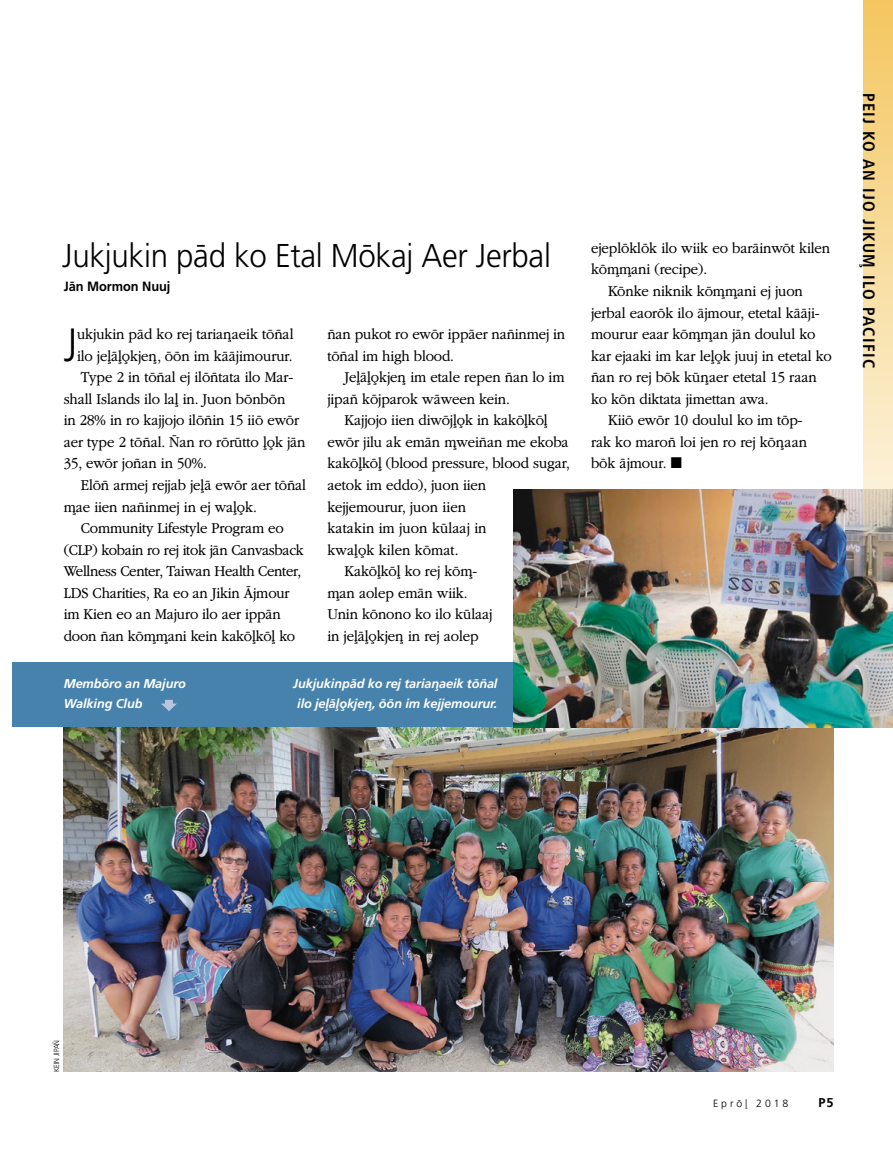
<style>
.page{position:relative;width:893px;height:1161px;background:#fff}
.page>*{position:absolute;margin:0;border:0;box-sizing:border-box;transform-origin:0 0}
.ARTCL_para_first_NEW{font:300 46.65px "Frutigerlds Lat";color:#000;scale:.88 1}
.FIGimg_title{font:300 33px "Frutigerlds Lat";letter-spacing:-.01em;color:#000;scale:.95 1}
.Section_title__maste{font:700 condensed 16.5px "Frutigerlds Lat";letter-spacing:.085em;color:#000}
.ARTCL_para_NEWS{font:300 15.75px/21.6px "Garamondlds Lat Plus";letter-spacing:-.01em;color:#000;scale:.95 1}
.ARTCL_para_first_NEW-2{font:300 15.75px/21.6px "Garamondlds Lat Plus";letter-spacing:-.01em;color:#000;scale:.95 1}
.ARTCL-BY_para_first{font:700 13.5px "Frutigerlds Lat";letter-spacing:-.005em;color:#000;scale:.95 1}
.FIGimg_CAP_para_NEWS{font:italic 700 12.75px/20.2px "Frutigerlds Lat";letter-spacing:-.01em;color:#fff;text-align:center}
.t1{font:700 12.75px "Frutigerlds Lat";color:#000}
.t2{font:300 10.5px "Frutigerlds Lat";letter-spacing:.28em;color:#000}
.FIGimg-CRDT_para_FL{font:300 7.5px "Frutigerlds Lat";letter-spacing:-.01em;color:#000;scale:.95 1}
</style>
<div class="page">
<img style="left:64px;top:727px;width:769px;height:345px">
<div style="left:13px;top:662px;width:500px;height:65px;background:#4782ad"></div>
<img style="left:513px;top:490px;width:380px;height:237px">
<svg style="left:863px;top:0;width:30px;height:639px;background:#dec995"></svg>
<svg style="left:161px;top:700px;width:16px;height:11px"></svg>
<p class="FIGimg_title" style="left:62px;top:232px;width:516px">Jukjukin pād ko Etal Mōkaj Aer Jerbal</p>
<p class="ARTCL-BY_para_first" style="left:64px;top:276px;width:114px">Jān Mormon Nuuj</p>
<p class="ARTCL_para_first_NEW" style="left:64px;top:310px;width:17px">J</p>
<p class="ARTCL_para_first_NEW-2" style="left:77px;top:323px;width:229px">ukjukin pād ko rej tariaņaeik tōn̄al ilo jeļāļo̧kjeņ, ōōn im kāājimourur.</p>
<p class="ARTCL_para_NEWS" style="left:64px;top:366px;width:256px;text-indent:17px">Type 2 in tōn̄al ej ilōn̄tata ilo Mar&shy;shall Islands ilo laļ in. Juon bōnbōn<br>in 28% in ro kajjojo ilōn̄in 15 iiō ewōr aer type 2 tōn̄al. N̄an ro rōrūtto ļo̧k jān 35, ewōr jon̄an in 50%.</p>
<p class="ARTCL_para_NEWS" style="left:64px;top:474px;width:257px;text-indent:17px">Elōn̄ armej rejjab jeļā ewōr aer tōn̄al m̧ae iien nan̄inmej in ej waļo̧k.</p>
<p class="ARTCL_para_NEWS" style="left:64px;top:517px;width:254px;text-indent:17px">Community Lifestyle Program eo (CLP) kobain ro rej itok jān Canvasback Wellness Center, Taiwan Health Center, LDS Charities, Ra eo an Jikin Ājmour im Kien eo an Majuro ilo aer ippān doon n̄an kōm̧m̧ani kein kakōļkōļ ko</p>
<p class="ARTCL_para_NEWS" style="left:327px;top:323px;width:252px">n̄an pukot ro ewōr ippāer nan̄inmej in tōn̄al im high blood.</p>
<p class="ARTCL_para_NEWS" style="left:327px;top:366px;width:251px;text-indent:17px">Jeļāļo̧kjeņ im etale repen n̄an lo im jipan̄ kōjparok wāween kein.</p>
<p class="ARTCL_para_NEWS" style="left:327px;top:409px;width:257px;text-indent:17px">Kajjojo iien diwōjļo̧k in kakōļkōļ ewōr jilu ak emān m̧wein̄an me ekoba kakōļkōļ (blood pressure, blood sugar, aetok im eddo), juon iien<br>kejjemourur, juon iien<br>katakin im juon kūlaaj in<br>kwaļo̧k kilen kōmat.</p>
<p class="ARTCL_para_NEWS" style="left:327px;top:560px;width:175px;text-indent:17px">Kakōļkōļ ko rej kōm̧- m̧an aolep emān wiik.<br>Unin kōnono ko ilo kūlaaj in jeļāļo̧kjeņ in rej aolep</p>
<p class="FIGimg_CAP_para_NEWS" style="left:64px;top:673px;width:124px;text-align:left">Membōro an Majuro<br>Walking Club</p>
<p class="FIGimg_CAP_para_NEWS" style="left:293px;top:673px;width:206px">Jukjukinpād ko rej tariaņaeik tōn̄al ilo jeļāļo̧kjeņ, ōōn im kejjemourur.</p>
<p class="ARTCL_para_NEWS" style="left:591px;top:237px;width:253px">ejeplōklōk ilo wiik eo barāinwōt kilen kōm̧m̧ani (recipe).</p>
<p class="ARTCL_para_NEWS" style="left:591px;top:280px;width:255px;text-indent:17px">Kōnke niknik kōm̧m̧ani ej juon jerbal eaorōk ilo ājmour, etetal kāāji&shy;mourur eaar kōm̧m̧an jān doulul ko kar ejaaki im kar leļo̧k juuj in etetal ko n̄an ro rej bōk kūņaer etetal 15 raan ko kōn diktata jimettan awa.</p>
<p class="ARTCL_para_NEWS" style="left:591px;top:409px;width:229px;text-indent:17px">Kiiō ewōr 10 doulul ko im tōp&shy;rak ko maron̄ loi jen ro rej kōņaan bōk ājmour. ◼</p>
<p class="Section_title__maste" style="left:881px;top:93px;width:277px;rotate:90deg">PEIJ KO AN IJO JIKUM̧ ILO PACIFIC</p>
<p class="FIGimg-CRDT_para_FL" style="left:51px;top:1072px;width:35px;rotate:-90deg">KEIN JIPAN̄</p>
<p class="t2" style="left:713px;top:1095px;width:77px">Eprōļ 2018</p>
<p class="t1" style="left:819px;top:1092px;width:16px">P5</p>
</div>
